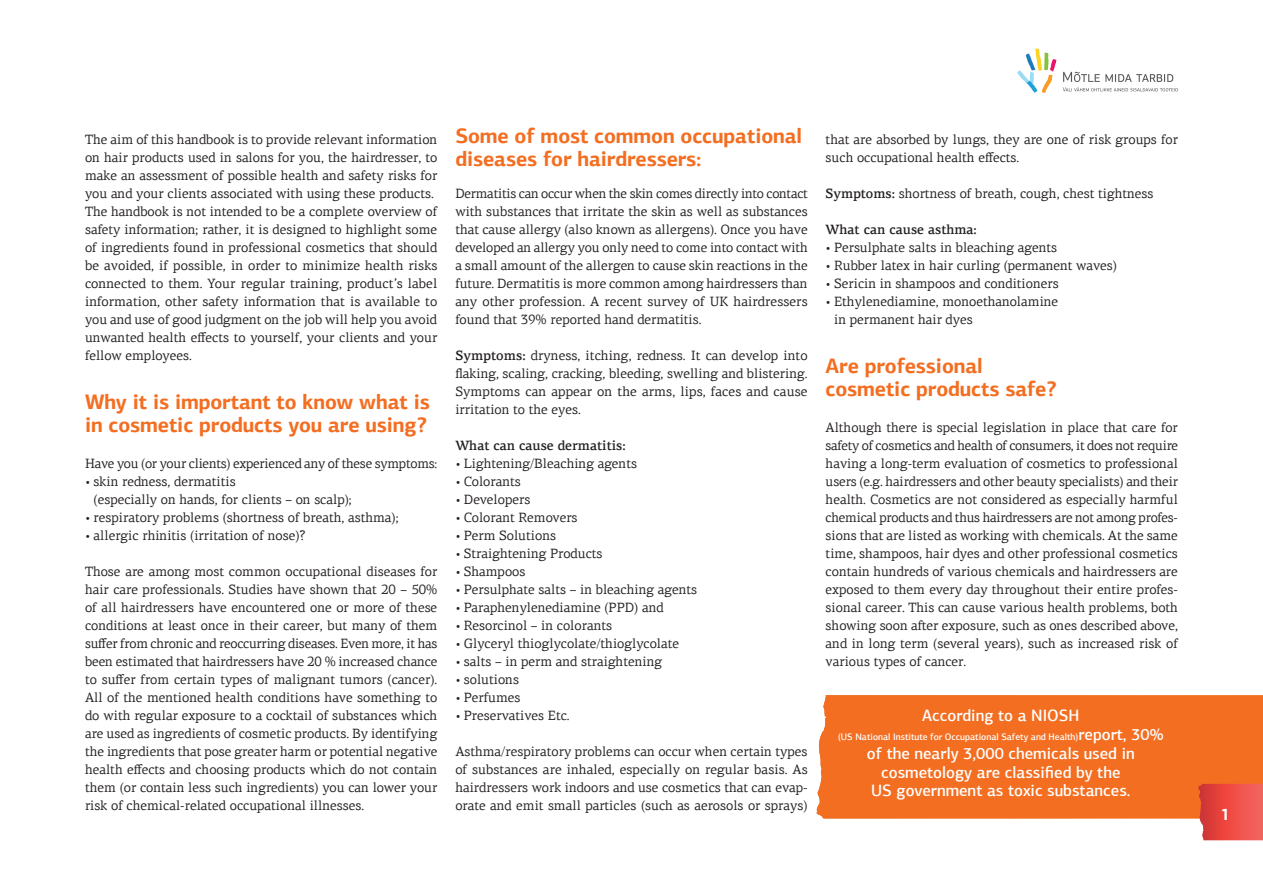
<style>
.page{position:relative;width:1263px;height:893px;background:#fff}
.page>*{position:absolute;margin:0;border:0;box-sizing:border-box;transform-origin:0 0}
.t1{font:700 21px/22.5px "PF Agora Sans Pro";letter-spacing:-.005em;color:#f36e21}
.t2{font:500 16.5px/18.9px "PF Agora Sans Pro";color:#fff;text-align:center}
.t3{font:700 16.5px "PF Agora Sans Pro";color:#fff}
.t4{font:13.5px/18px "PF Agora Serif Pro";color:#231f20;text-align:justify}
.t5{font:500 13.5px "PF Agora Serif Pro";color:#231f20}
.t6{font:500 9.45px "PF Agora Sans Pro";color:#fff}
.s1{font-weight:500}
.s2{font-size:16.5px}
</style>
<div class="page">
<svg style="left:1017px;top:48px;width:40px;height:45px"></svg>
<svg style="left:1063px;top:72px;width:115px;height:19px"></svg>
<div style="left:816px;top:695px;width:447px;height:123px;background:#f36e21"></div>
<svg style="left:1197px;top:784px;width:66px;height:56px;background:#e9534b"></svg>
<p class="t4" style="left:85px;top:130px;width:354px;text-align:left">The aim of this handbook is to provide relevant information on hair products used in salons for you, the hairdresser, to make an assessment of possible health and safety risks for you and your clients associated with using these products.<br>The handbook is not intended to be a complete overview of safety information; rather, it is designed to highlight some of ingredients found in professional cosmetics that should be avoided, if possible, in order to minimize health risks connected to them. Your regular training, product’s label information, other safety information that is available to you and use of good judgment on the job will help you avoid unwanted health effects to yourself, your clients and your fellow employees.</p>
<h1 class="t1" style="left:85px;top:390px;width:346px">Why it is important to know what is in cosmetic products you are using?</h1>
<p class="t4" style="left:85px;top:454px;width:354px">Have you (or your clients) experienced any of these symptoms:</p>
<p class="t4" style="left:94px;top:472px;width:260px;text-indent:-9px">• skin redness, dermatitis<br>(especially on hands, for clients – on scalp);</p>
<p class="t4" style="left:85px;top:508px;width:315px">• respiratory problems (shortness of breath, asthma);</p>
<p class="t4" style="left:85px;top:526px;width:222px">• allergic rhinitis (irritation of nose)?</p>
<p class="t4" style="left:85px;top:562px;width:354px">Those are among most common occupational diseases for hair care professionals. Studies have shown that 20 – 50% of all hairdressers have encountered one or more of these conditions at least once in their career, but many of them suffer from chronic and reoccurring diseases. Even more, it has been estimated that hairdressers have 20 % increased chance to suffer from certain types of malignant tumors (cancer).<br>All of the mentioned health conditions have something to do with regular exposure to a cocktail of substances which are used as ingredients of cosmetic products. By identifying the ingredients that pose greater harm or potential negative health effects and choosing products which do not contain them (or contain less such ingredients) you can lower your risk of chemical-related occupational illnesses.</p>
<h1 class="t1" style="left:455px;top:125px;width:348px">Some of most common occupational diseases for hairdressers:</h1>
<p class="t4" style="left:455px;top:184px;width:354px">Dermatitis can occur when the skin comes directly into contact with substances that irritate the skin as well as substances that cause allergy (also known as allergens). Once you have developed an allergy you only need to come into contact with a small amount of the allergen to cause skin reactions in the future. Dermatitis is more common among hairdressers than any other profession. A recent survey of UK hairdressers found that 39% reported hand dermatitis.</p>
<p class="t4" style="left:455px;top:346px;width:354px"><span class="s1">Symptoms:</span> dryness, itching, redness. It can develop into flaking, scaling, cracking, bleeding, swelling and blistering.<br>Symptoms can appear on the arms, lips, faces and cause irritation to the eyes.</p>
<p class="t5" style="left:455px;top:437px;width:172px">What can cause dermatitis:</p>
<p class="t4" style="left:455px;top:454px;width:183px">• Lightening/Bleaching agents</p>
<p class="t4" style="left:455px;top:472px;width:67px">• Colorants</p>
<p class="t4" style="left:455px;top:490px;width:77px">• Developers</p>
<p class="t4" style="left:455px;top:508px;width:124px">• Colorant Removers</p>
<p class="t4" style="left:455px;top:526px;width:102px">• Perm Solutions</p>
<p class="t4" style="left:455px;top:544px;width:149px">• Straightening Products</p>
<p class="t4" style="left:455px;top:562px;width:72px">• Shampoos</p>
<p class="t4" style="left:455px;top:580px;width:243px">• Persulphate salts – in bleaching agents</p>
<p class="t4" style="left:455px;top:598px;width:210px">• Paraphenylenediamine (PPD) and</p>
<p class="t4" style="left:455px;top:616px;width:158px">• Resorcinol – in colorants</p>
<p class="t4" style="left:455px;top:634px;width:225px">• Glyceryl thioglycolate/thioglycolate</p>
<p class="t4" style="left:455px;top:652px;width:208px">• salts – in perm and straightening</p>
<p class="t4" style="left:455px;top:670px;width:65px">• solutions</p>
<p class="t4" style="left:455px;top:688px;width:67px">• Perfumes</p>
<p class="t4" style="left:455px;top:706px;width:116px">• Preservatives Etc.</p>
<p class="t4" style="left:455px;top:742px;width:354px">Asthma/respiratory problems can occur when certain types of substances are inhaled, especially on regular basis. As hairdressers work indoors and use cosmetics that can evap&shy;orate and emit small particles (such as aerosols or sprays)</p>
<p class="t4" style="left:826px;top:130px;width:354px">that are absorbed by lungs, they are one of risk groups for such occupational health effects.</p>
<p class="t4" style="left:826px;top:184px;width:329px"><span class="s1">Symptoms:</span> shortness of breath, cough, chest tightness</p>
<p class="t5" style="left:826px;top:221px;width:153px">What can cause asthma:</p>
<p class="t4" style="left:826px;top:238px;width:233px">• Persulphate salts in bleaching agents</p>
<p class="t4" style="left:826px;top:256px;width:293px">• Rubber latex in hair curling (permanent waves)</p>
<p class="t4" style="left:826px;top:274px;width:235px">• Sericin in shampoos and conditioners</p>
<p class="t4" style="left:834px;top:292px;width:226px;text-indent:-9px">• Ethylenediamine, monoethanolamine in permanent hair dyes</p>
<h1 class="t1" style="left:826px;top:354px;width:232px">Are professional cosmetic products safe?</h1>
<p class="t4" style="left:826px;top:418px;width:354px">Although there is special legislation in place that care for safety of cosmetics and health of consumers, it does not require having a long-term evaluation of cosmetics to professional users (e.g. hairdressers and other beauty specialists) and their health. Cosmetics are not considered as especially harmful chemical products and thus hairdressers are not among profes&shy;sions that are listed as working with chemicals. At the same time, shampoos, hair dyes and other professional cosmetics contain hundreds of various chemicals and hairdressers are exposed to them every day throughout their entire profes&shy;sional career. This can cause various health problems, both showing soon after exposure, such as ones described above, and in long term (several years), such as increased risk of various types of cancer.</p>
<p class="t2" style="left:922px;top:706px;width:159px">According to a NIOSH</p>
<p class="t6" style="left:838px;top:731px;width:327px">(US National Institute for Occupational Safety and Health)<span class="s2">report, 30%</span></p>
<p class="t2" style="left:867px;top:743px;width:269px">of the nearly 3,000 chemicals used in cosmetology are classified by the<br>US government as toxic substances.</p>
<p class="t3" style="left:1221px;top:804px;width:11px">1</p>
</div>
